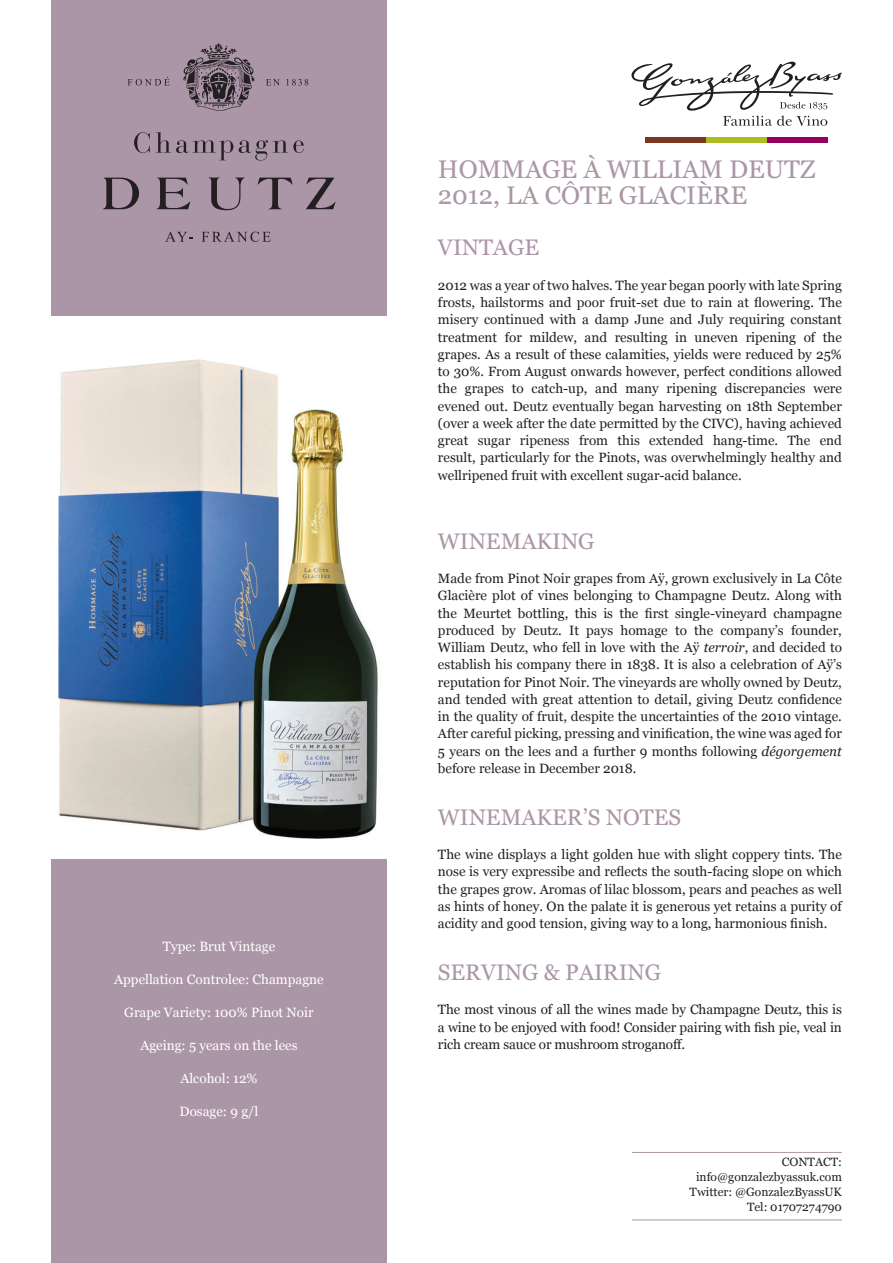
<style>
.page{position:relative;width:893px;height:1263px;background:#fff}
.page>*{position:absolute;margin:0;border:0;box-sizing:border-box;transform-origin:0 0}
.t1{font:25.5px/25.5px "Georgia";color:#ab96a7}
.t2{font:22.5px "Georgia";color:#ab96a7}
.t3{font:13.5px/17.2px "Georgia";color:#231f20;text-align:justify}
.t4{font:13.5px "Georgia";color:#fff}
.t5{font:12px/15px "Georgia";color:#231f20;text-align:right}
.s1{font-style:italic}
</style>
<div class="page">
<hr style="left:632px;top:1152px;width:210px;height:1px;background:#ab96a7">
<hr style="left:632px;top:1219px;width:210px;height:1px;background:#ab96a7">
<div style="left:51px;top:0;width:336px;height:1263px;background:#ab96a7"></div>
<div style="left:645px;top:137px;width:61px;height:6px;background:#7c351e"></div>
<div style="left:706px;top:137px;width:61px;height:6px;background:#aebc21"></div>
<div style="left:767px;top:137px;width:60px;height:6px;background:#97015e"></div>
<svg style="left:631px;top:62px;width:211px;height:64px"></svg>
<img style="left:51px;top:316px;width:336px;height:542px">
<svg style="left:103px;top:178px;width:36px;height:31px"></svg>
<svg style="left:157px;top:178px;width:33px;height:31px"></svg>
<svg style="left:209px;top:177px;width:36px;height:33px"></svg>
<svg style="left:258px;top:178px;width:35px;height:31px"></svg>
<svg style="left:306px;top:178px;width:29px;height:31px"></svg>
<svg style="left:134px;top:132px;width:16px;height:21px"></svg>
<svg style="left:156px;top:132px;width:77px;height:28px"></svg>
<svg style="left:239px;top:140px;width:65px;height:21px"></svg>
<svg style="left:183px;top:44px;width:72px;height:67px"></svg>
<svg style="left:128px;top:77px;width:42px;height:9px"></svg>
<svg style="left:266px;top:79px;width:14px;height:7px"></svg>
<svg style="left:286px;top:79px;width:22px;height:7px"></svg>
<svg style="left:165px;top:232px;width:27px;height:10px"></svg>
<svg style="left:201px;top:232px;width:70px;height:10px"></svg>
<p class="t4" style="left:163px;top:938px;width:114px">Type: Brut Vintage</p>
<p class="t4" style="left:114px;top:971px;width:211px">Appellation Controlee: Champagne</p>
<p class="t4" style="left:124px;top:1004px;width:191px">Grape Variety: 100% Pinot Noir</p>
<p class="t4" style="left:140px;top:1037px;width:159px">Ageing: 5 years on the lees</p>
<p class="t4" style="left:180px;top:1070px;width:79px">Alcohol: 12%</p>
<p class="t4" style="left:180px;top:1103px;width:80px">Dosage: 9 g/l</p>
<h1 class="t1" style="left:438px;top:157px;width:379px">HOMMAGE À WILLIAM DEUTZ<br>2012, LA CÔTE GLACIÈRE</h1>
<h2 class="t2" style="left:438px;top:234px;width:103px">VINTAGE</h2>
<p class="t3" style="left:438px;top:277px;width:405px">2012 was a year of two halves. The year began poorly with late Spring frosts, hailstorms and poor fruit-set due to rain at flowering. The misery continued with a damp June and July requiring constant treatment for mildew, and resulting in uneven ripening of the grapes. As a result of these calamities, yields were reduced by 25% to 30%. From August onwards however, perfect conditions allowed the grapes to catch-up, and many ripening discrepancies were evened out. Deutz eventually began harvesting on 18th September (over a week after the date permitted by the CIVC), having achieved great sugar ripeness from this extended hang-time. The end result, particularly for the Pinots, was overwhelmingly healthy and wellripened fruit with excellent sugar-acid balance.</p>
<h2 class="t2" style="left:438px;top:527px;width:158px">WINEMAKING</h2>
<p class="t3" style="left:438px;top:570px;width:405px">Made from Pinot Noir grapes from Aÿ, grown exclusively in La Côte Glacière plot of vines belonging to Champagne Deutz. Along with the Meurtet bottling, this is the first single-vineyard champagne produced by Deutz. It pays homage to the company’s founder, William Deutz, who fell in love with the Aÿ <span class="s1">terroir</span>, and decided to establish his company there in 1838. It is also a celebration of Aÿ’s reputation for Pinot Noir. The vineyards are wholly owned by Deutz, and tended with great attention to detail, giving Deutz confidence in the quality of fruit, despite the uncertainties of the 2010 vintage.<br>After careful picking, pressing and vinification, the wine was aged for 5 years on the lees and a further 9 months following <span class="s1">dégorgement </span>before release in December 2018.</p>
<h2 class="t2" style="left:438px;top:803px;width:245px">WINEMAKER’S NOTES</h2>
<p class="t3" style="left:438px;top:846px;width:405px">The wine displays a light golden hue with slight coppery tints. The nose is very expressibe and reflects the south-facing slope on which the grapes grow. Aromas of lilac blossom, pears and peaches as well as hints of honey. On the palate it is generous yet retains a purity of acidity and good tension, giving way to a long, harmonious finish.</p>
<h2 class="t2" style="left:438px;top:958px;width:225px">SERVING &amp; PAIRING</h2>
<p class="t3" style="left:438px;top:1001px;width:405px">The most vinous of all the wines made by Champagne Deutz, this is a wine to be enjoyed with food! Consider pairing with fish pie, veal in rich cream sauce or mushroom stroganoff.</p>
<p class="t5" style="left:690px;top:1154px;width:154px">CONTACT: info@gonzalezbyassuk.com<br>Twitter: @GonzalezByassUK<br>Tel: 01707274790</p>
</div>
